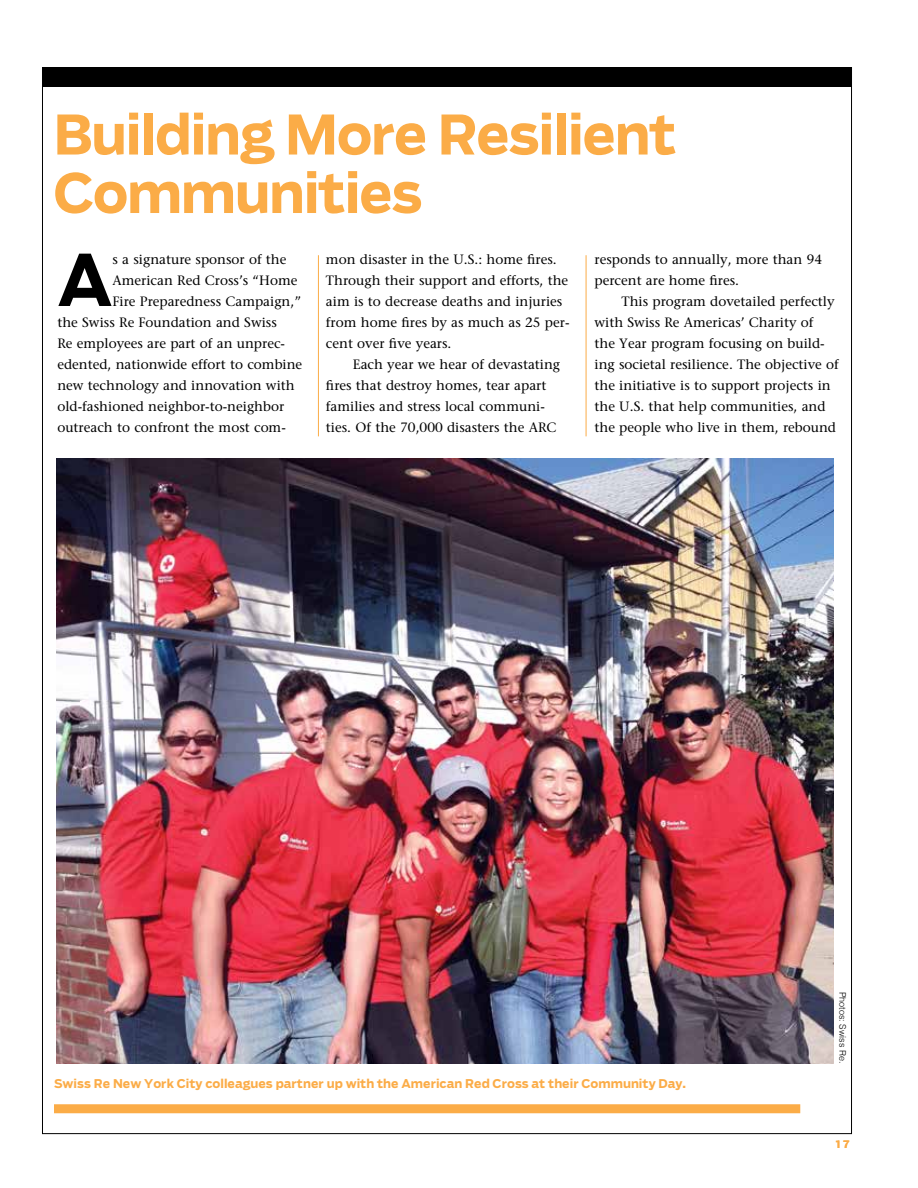
<style>
.page{position:relative;width:918px;height:1188px;background:#fff}
.page>*{position:absolute;margin:0;border:0;box-sizing:border-box;transform-origin:0 0}
.t1{font:70.2px "Boomer Bold TF";color:#000}
.t2{font:54px/58.5px "Boomer Bold TF";letter-spacing:-.025em;color:#fbac47}
.t3{font:13.5px/21px "Stone Serif";color:#000}
.t4{font:12px "Boomer Bold TF";color:#fbac47}
.t5{font:10.5px "Boomer Bold TF";color:#fbac47}
.t6{font:300 9px "Helvetica";color:#000}
</style>
<div class="page">
<div style="left:42px;top:67px;width:810px;height:20px;background:#000"></div>
<img style="left:56px;top:458px;width:778px;height:605px">
<div style="left:54px;top:1104px;width:746px;height:9px;background:#fbac47"></div>
<hr style="left:586px;top:255px;width:1px;height:181px;background:#fbac47">
<hr style="left:318px;top:255px;width:1px;height:181px;background:#fbac47">
<h2 class="t2" style="left:53px;top:106px;width:625px">Building More Resilient<br>Communities</h2>
<h1 class="t1" style="left:57px;top:239px;width:57px">A</h1>
<p class="t3" style="left:113px;top:249px;width:175px">s a signature sponsor of the</p>
<p class="t3" style="left:113px;top:270px;width:186px">American Red Cross’s “Home</p>
<p class="t3" style="left:113px;top:291px;width:190px">Fire Preparedness Campaign,”</p>
<p class="t3" style="left:57px;top:312px;width:221px">the Swiss Re Foundation and Swiss</p>
<p class="t3" style="left:57px;top:333px;width:229px">Re employees are part of an unprec-</p>
<p class="t3" style="left:57px;top:354px;width:246px">edented, nationwide effort to combine</p>
<p class="t3" style="left:57px;top:375px;width:239px">new technology and innovation with</p>
<p class="t3" style="left:57px;top:396px;width:228px">old-fashioned neighbor-to-neighbor</p>
<p class="t3" style="left:57px;top:417px;width:230px">outreach to confront the most com-</p>
<p class="t3" style="left:326px;top:249px;width:245px">mon disaster in the U.S.: home fires.<br>Through their support and efforts, the aim is to decrease deaths and injuries from home fires by as much as 25 per&shy;cent over five years.</p>
<p class="t3" style="left:326px;top:354px;width:236px;text-indent:27px">Each year we hear of devastating fires that destroy homes, tear apart families and stress local communi&shy;ties. Of the 70,000 disasters the ARC</p>
<p class="t3" style="left:594px;top:249px;width:229px">responds to annually, more than 94 percent are home fires.</p>
<p class="t3" style="left:594px;top:291px;width:246px;text-indent:27px">This program dovetailed perfectly with Swiss Re Americas’ Charity of<br>the Year program focusing on build&shy;ing societal resilience. The objective of the initiative is to support projects in the U.S. that help communities, and the people who live in them, rebound</p>
<p class="t6" style="left:850px;top:992px;width:73px;rotate:90deg">Photos: Swiss Re.</p>
<p class="t4" style="left:54px;top:1076px;width:634px">Swiss Re New York City colleagues partner up with the American Red Cross at their Community Day.</p>
<p class="t5" style="left:835px;top:1138px;width:17px">17</p>
</div>
